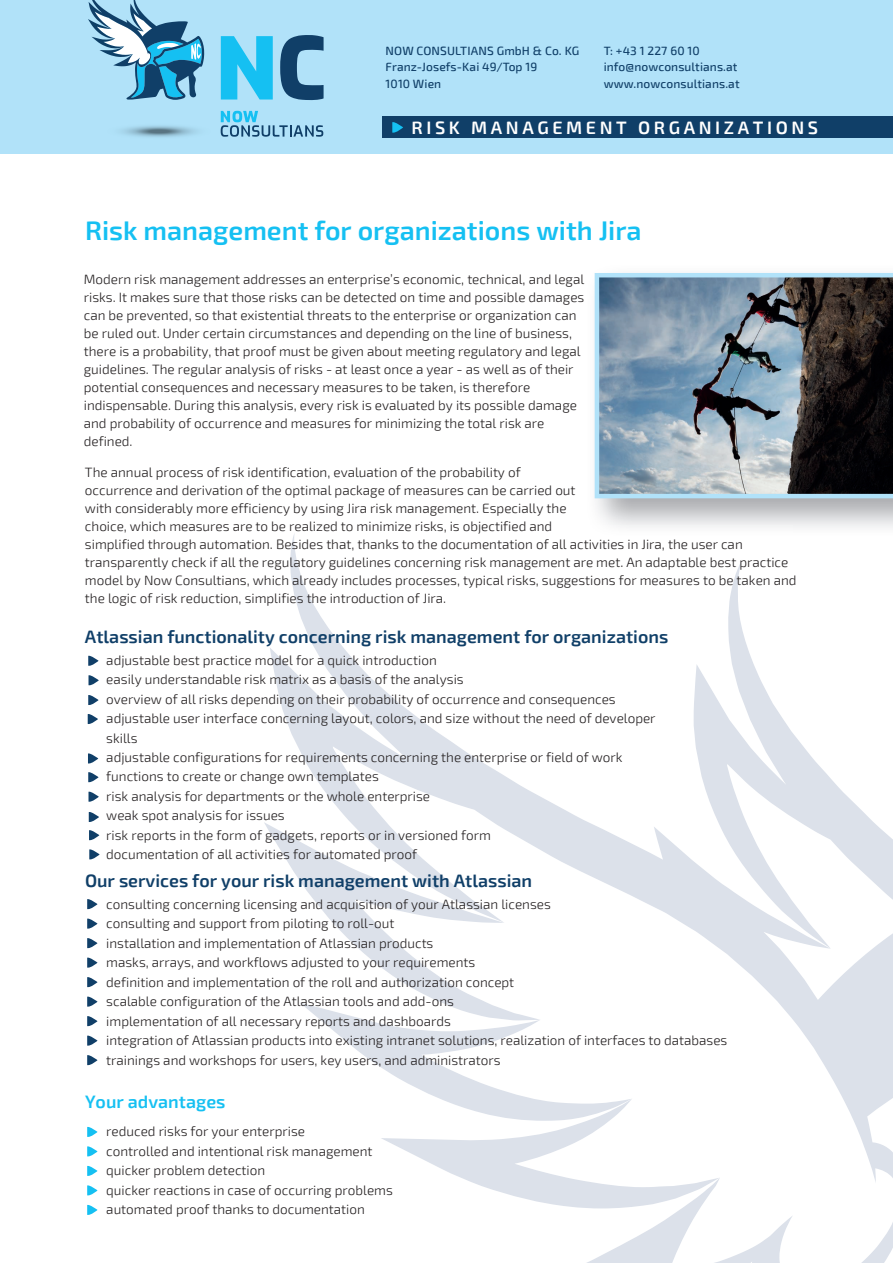
<style>
.page{position:relative;width:893px;height:1263px;background:#fff}
.page>*{position:absolute;margin:0;border:0;box-sizing:border-box;transform-origin:0 0}
.t1{font:600 27px "Exo 2";color:#15c0f2}
.t2{font:600 18px "Exo 2";color:#103f68}
.t3{font:600 18px "Exo 2";letter-spacing:.2em;color:#fff}
.t4{font:600 18px "Exo 2";color:#15c0f2}
.t5{font:300 13.5px/19.5px "Exo 2";color:#231f20}
.t6{font:500 12px/16.5px "Exo 2";letter-spacing:.01em;color:#103f68}
</style>
<div class="page">
<svg style="left:270px;top:534px;width:623px;height:729px"></svg>
<div style="left:0;top:0;width:893px;height:153px;background:#b1e2f9"></div>
<svg style="left:221px;top:111px;width:102px;height:26px"></svg>
<svg style="left:280px;top:35px;width:44px;height:65px"></svg>
<svg style="left:221px;top:36px;width:52px;height:64px"></svg>
<svg style="left:88px;top:0;width:116px;height:100px"></svg>
<div style="left:383px;top:117px;width:510px;height:21px;background:#103f68"></div>
<svg style="left:392px;top:122px;width:11px;height:11px"></svg>
<svg style="left:88px;top:655px;width:11px;height:11px"></svg>
<svg style="left:89px;top:675px;width:10px;height:11px"></svg>
<svg style="left:88px;top:695px;width:11px;height:10px"></svg>
<svg style="left:88px;top:714px;width:10px;height:10px"></svg>
<svg style="left:88px;top:753px;width:10px;height:11px"></svg>
<svg style="left:88px;top:772px;width:11px;height:11px"></svg>
<svg style="left:89px;top:791px;width:10px;height:11px"></svg>
<svg style="left:89px;top:812px;width:10px;height:10px"></svg>
<svg style="left:89px;top:830px;width:10px;height:11px"></svg>
<svg style="left:89px;top:849px;width:11px;height:11px"></svg>
<svg style="left:87px;top:899px;width:11px;height:11px"></svg>
<svg style="left:87px;top:918px;width:11px;height:11px"></svg>
<svg style="left:87px;top:938px;width:11px;height:11px"></svg>
<svg style="left:87px;top:957px;width:11px;height:11px"></svg>
<svg style="left:87px;top:977px;width:11px;height:11px"></svg>
<svg style="left:87px;top:996px;width:11px;height:11px"></svg>
<svg style="left:87px;top:1016px;width:11px;height:11px"></svg>
<svg style="left:87px;top:1035px;width:11px;height:11px"></svg>
<svg style="left:87px;top:1055px;width:11px;height:11px"></svg>
<svg style="left:87px;top:1126px;width:11px;height:11px"></svg>
<svg style="left:87px;top:1146px;width:11px;height:11px"></svg>
<svg style="left:87px;top:1165px;width:11px;height:11px"></svg>
<svg style="left:87px;top:1185px;width:11px;height:11px"></svg>
<svg style="left:87px;top:1204px;width:11px;height:11px"></svg>
<img style="left:586px;top:526px;width:206px;height:11px">
<svg style="left:595px;top:273px;width:298px;height:225px;background:#687681"></svg>
<p class="t6" style="left:386px;top:42px;width:195px">NOW CONSULTIANS GmbH &amp; Co. KG<br>Franz-Josefs-Kai 49/Top 19<br>1010 Wien</p>
<p class="t6" style="left:604px;top:42px;width:137px">T: +43 1 227 60 10 info@nowconsultians.at www.nowconsultians.at</p>
<h2 class="t3" style="left:411px;top:117px;width:408px">RISK MANAGEMENT ORGANIZATIONS</h2>
<h1 class="t1" style="left:85px;top:215px;width:558px">Risk management for organizations with Jira</h1>
<p class="t5" style="left:84px;top:270px;width:502px;line-height:18px">Modern risk management addresses an enterprise’s economic, technical, and legal risks. It makes sure that those risks can be detected on time and possible damages can be prevented, so that existential threats to the enterprise or organization can be ruled out. Under certain circumstances and depending on the line of business, there is a probability, that proof must be given about meeting regulatory and legal guidelines. The regular analysis of risks - at least once a year - as well as of their potential consequences and necessary measures to be taken, is therefore indispensable. During this analysis, every risk is evaluated by its possible damage and probability of occurrence and measures for minimizing the total risk are defined.</p>
<p class="t5" style="left:85px;top:463px;width:713px;line-height:18px">The annual process of risk identification, evaluation of the probability of<br>occurrence and derivation of the optimal package of measures can be carried out<br>with considerably more efficiency by using Jira risk management. Especially the<br>choice, which measures are to be realized to minimize risks, is objectified and<br>simplified through automation. Besides that, thanks to the documentation of all activities in Jira, the user can transparently check if all the regulatory guidelines concerning risk management are met. An adaptable best practice model by Now Consultians, which already includes processes, typical risks, suggestions for measures to be taken and the logic of risk reduction, simplifies the introduction of Jira.</p>
<h2 class="t2" style="left:85px;top:626px;width:585px">Atlassian functionality concerning risk management for organizations</h2>
<p class="t5" style="left:106px;top:650px;width:551px">adjustable best practice model for a quick introduction<br>easily understandable risk matrix as a basis of the analysis<br>overview of all risks depending on their probability of occurrence and consequences adjustable user interface concerning layout, colors, and size without the need of developer skills<br>adjustable configurations for requirements concerning the enterprise or field of work functions to create or change own templates<br>risk analysis for departments or the whole enterprise<br>weak spot analysis for issues<br>risk reports in the form of gadgets, reports or in versioned form<br>documentation of all activities for automated proof</p>
<h2 class="t2" style="left:85px;top:870px;width:449px">Our services for your risk management with Atlassian</h2>
<p class="t5" style="left:106px;top:894px;width:623px">consulting concerning licensing and acquisition of your Atlassian licenses<br>consulting and support from piloting to roll-out<br>installation and implementation of Atlassian products<br>masks, arrays, and workflows adjusted to your requirements<br>definition and implementation of the roll and authorization concept<br>scalable configuration of the Atlassian tools and add-ons<br>implementation of all necessary reports and dashboards<br>integration of Atlassian products into existing intranet solutions, realization of interfaces to databases trainings and workshops for users, key users, and administrators</p>
<h2 class="t4" style="left:85px;top:1091px;width:142px">Your advantages</h2>
<p class="t5" style="left:106px;top:1122px;width:288px">reduced risks for your enterprise<br>controlled and intentional risk management quicker problem detection<br>quicker reactions in case of occurring problems automated proof thanks to documentation</p>
</div>
